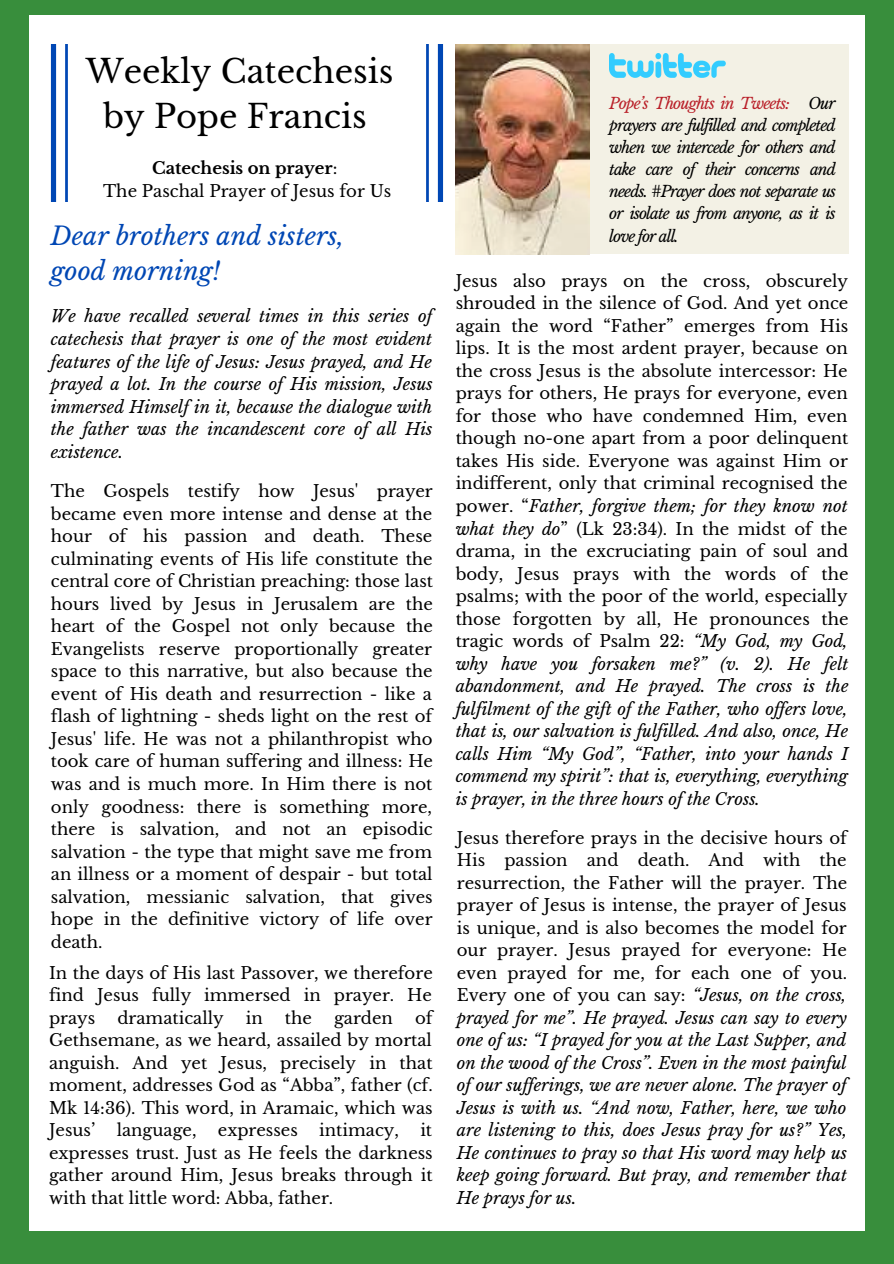
<style>
.page{position:relative;width:894px;height:1264px;background:#fff}
.page>*{position:absolute;margin:0;border:0;box-sizing:border-box;transform-origin:0 0}
.t1{font:32.25px/45px "Libre Baskerville";color:#000;text-align:center}
.t2{font:italic 24.9px "Libre Baskerville";color:#0047b4}
.t3{font:16.5px/22.5px "Libre Baskerville";color:#000;text-align:justify}
.t4{font:italic 16.5px/22.5px "Libre Baskerville";color:#000;text-align:justify}
.t5{font:700 16.5px "Libre Baskerville";color:#000}
.t6{font:italic 15.45px/22.2px "Libre Baskerville";letter-spacing:-.06em;color:#000;text-align:justify}
.s1{font-weight:400}
.s2{color:#b92029}
.s3{font-style:italic}
.s4{font-style:normal}
</style>
<div class="page">
<div style="left:0;top:0;width:893px;height:1263px;background:#388e3c"></div>
<div style="left:30px;top:15px;width:834px;height:1215px;background:#fff"></div>
<div style="left:455px;top:45px;width:393px;height:209px;background:#f3f1e5"></div>
<img style="left:455px;top:45px;width:134px;height:209px">
<img style="left:609px;top:54px;width:116px;height:23px">
<svg style="left:51px;top:45px;width:392px;height:156px"></svg>
<svg style="left:65px;top:45px;width:363px;height:156px"></svg>
<p class="t1" style="left:86px;top:49px;width:309px">Weekly Catechesis by Pope Francis</p>
<p class="t5" style="left:152px;top:158px;width:187px">Catechesis on prayer<span class="s1">:</span></p>
<p class="t3" style="left:103px;top:180px;width:290px">The Paschal Prayer of Jesus for Us</p>
<p class="t6" style="left:609px;top:92px;width:228px"><span class="s2">Pope’s Thoughts in Tweets:</span> Our prayers are fulfilled and completed when we intercede for others and take care of their concerns and needs. #Prayer does not separate us or isolate us from anyone, as it is</p>
<p class="t2" style="left:51px;top:221px;width:294px">Dear brothers and sisters,</p>
<p class="t6" style="left:609px;top:225px;width:71px">love for all.</p>
<p class="t2" style="left:51px;top:255px;width:171px">good morning!</p>
<p class="t4" style="left:51px;top:305px;width:383px">We have recalled several times in this series of catechesis that prayer is one of the most evident features of the life of Jesus: Jesus prayed, and He prayed a lot. In the course of His mission, Jesus immersed Himself in it, because the dialogue with the father was the incandescent core of all His existence.</p>
<p class="t3" style="left:51px;top:480px;width:383px">The Gospels testify how Jesus' prayer became even more intense and dense at the hour of his passion and death. These culminating events of His life constitute the central core of Christian preaching: those last hours lived by Jesus in Jerusalem are the heart of the Gospel not only because the Evangelists reserve proportionally greater space to this narrative, but also because the event of His death and resurrection - like a flash of lightning - sheds light on the rest of Jesus' life. He was not a philanthropist who took care of human suffering and illness: He was and is much more. In Him there is not only goodness: there is something more, there is salvation, and not an episodic salvation - the type that might save me from an illness or a moment of despair - but total salvation, messianic salvation, that gives hope in the definitive victory of life over death.</p>
<p class="t3" style="left:49px;top:961px;width:385px">In the days of His last Passover, we therefore find Jesus fully immersed in prayer. He prays</p>
<p class="t3" style="left:455px;top:270px;width:394px">Jesus also prays on the cross, obscurely shrouded in the silence of God. And yet once again the word “Father” emerges from His lips. It is the most ardent prayer, because on the cross Jesus is the absolute intercessor: He prays for others, He prays for everyone, even for those who have condemned Him, even though no-one apart from a poor delinquent takes His side. Everyone was against Him or indifferent, only that criminal recognised the power. “<span class="s3">Father, forgive them; for they know not what they do</span>” (Lk 23:34). In the midst of the drama, in the excruciating pain of soul and body, Jesus prays with the words of the psalms; with the poor of the world, especially those forgotten by all, He pronounces the tragic words of Psalm 22: <span class="s3">“My God, my God, why have you forsaken me?” (v. 2). He felt abandonment, and He prayed. The cross is the fulfilment of the gift of the Father, who of ers love, that is, our salvation is fulfilled. And also, once, He calls Him “My God”, “Father, into your hands I commend my spirit”: that is, everything, everything is prayer, in the three hours of the Cross.</span></p>
<p class="t4" style="left:456px;top:826px;width:392px"><span class="s4">Jesus therefore prays in the decisive hours of His passion and death. And with the resurrection, the Father will the prayer. The prayer of Jesus is intense, the prayer of Jesus is unique, and is also becomes the model for our prayer. Jesus prayed for everyone: He even prayed for me, for each one of you.<br>Every one of you can say:</span> “Jesus, on the cross, prayed for me”. He prayed. Jesus can say to every one of us: “I prayed for you at the Last Supper, and on the wood of the Cross”. Even in the most painful of our suf erings, we are never alone. The prayer of Jesus is with us. “And now, Father, here, we who are listening to this, does Jesus pray for us?” Yes, He continues to pray so that His word may help us keep going forward. But pray, and remember that He prays for us.</p>
<p class="t3" style="left:49px;top:1006px;width:385px;text-indent:366px">of Gethsemane, as we heard, assailed by mortal anguish. And yet Jesus, precisely in that moment, addresses God as “Abba”, father (cf.<br>Mk 14:36). This word, in Aramaic, which was Jesus’</p>
<p class="t3" style="left:117px;top:1006px;width:108px">dramatically</p>
<p class="t3" style="left:246px;top:1006px;width:19px">in</p>
<p class="t3" style="left:285px;top:1006px;width:29px">the</p>
<p class="t3" style="left:334px;top:1006px;width:60px">garden</p>
<p class="t3" style="left:117px;top:1119px;width:81px">language,</p>
<p class="t3" style="left:218px;top:1119px;width:81px">expresses</p>
<p class="t3" style="left:319px;top:1119px;width:81px">intimacy,</p>
<p class="t3" style="left:49px;top:1119px;width:385px;text-indent:371px">it expresses trust. Just as He feels the darkness gather around Him, Jesus breaks through it with that little word: Abba, father.</p>
</div>
